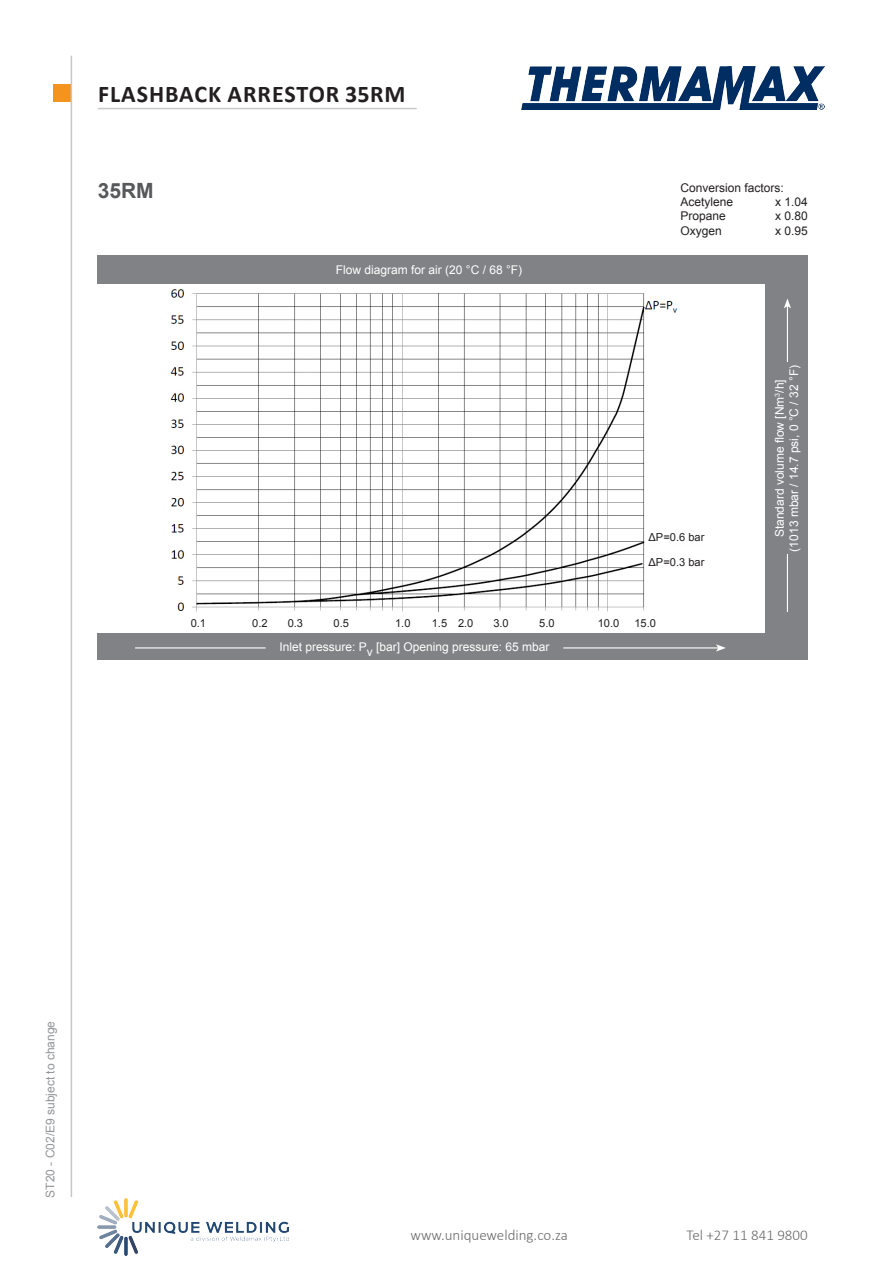
<style>
.page{position:relative;width:893px;height:1263px;background:#fff}
.page>*{position:absolute;margin:0;border:0;box-sizing:border-box;transform-origin:0 0}
.t1{font:700 24px "Calibri";letter-spacing:.04em;color:#231f20}
.t2{font:700 21px "Arial";color:#57585a}
.t3{font:300 15px "Calibri";color:#6b6b6e}
.t4{font:12px/14.4px "Arial";color:#fff;text-align:center}
.t5{font:12px/14.4px "Arial";color:#231f20}
.t6{font:12px "Arial";color:#939598}
.t7{font:11.1px "Arial";color:#231f20}
</style>
<div class="page">
<div style="left:53px;top:85px;width:17px;height:17px;background:#f4931d"></div>
<img style="left:521px;top:67px;width:303px;height:42px">
<hr style="left:71px;top:56px;width:1px;height:1141px;background:#c7c8ca">
<hr style="left:98px;top:108px;width:319px;height:1px;background:#c7c8ca">
<img style="left:98px;top:1198px;width:191px;height:57px">
<div style="left:98px;top:255px;width:710px;height:404px;background:#808285"></div>
<div style="left:97px;top:284px;width:667px;height:349px;background:#fff"></div>
<hr style="left:135px;top:647px;width:583px;height:1px;background:#fff">
<svg style="left:716px;top:644px;width:10px;height:8px"></svg>
<hr style="left:787px;top:306px;width:1px;height:306px;background:#fff">
<svg style="left:784px;top:298px;width:7px;height:10px"></svg>
<div style="left:267px;top:635px;width:295px;height:23px;background:#808285"></div>
<div style="left:766px;top:363px;width:41px;height:191px;background:#808285"></div>
<img style="left:170px;top:289px;width:507px;height:323px">
<div style="left:645px;top:558px;width:63px;height:12px;background:#fff"></div>
<div style="left:645px;top:533px;width:63px;height:12px;background:#fff"></div>
<h1 class="t1" style="left:98px;top:78px;width:309px">FLASHBACK ARRESTOR 35RM</h1>
<p class="t2" style="left:98px;top:177px;width:58px">35RM</p>
<p class="t4" style="left:336px;top:263px;width:188px">Flow diagram for air (20 °C / 68 °F)</p>
<p class="t5" style="left:680px;top:180px;width:105px">Conversion factors:<br>Acetylene</p>
<p class="t5" style="left:775px;top:195px;width:34px">x 1.04</p>
<p class="t5" style="left:680px;top:209px;width:47px">Propane</p>
<p class="t5" style="left:775px;top:209px;width:34px">x 0.80</p>
<p class="t5" style="left:680px;top:223px;width:43px">Oxygen</p>
<p class="t5" style="left:775px;top:223px;width:34px">x 0.95</p>
<p class="t7" style="left:648px;top:530px;width:57px">ΔP=0.6 bar</p>
<p class="t7" style="left:648px;top:555px;width:57px">ΔP=0.3 bar</p>
<p class="t4" style="left:772px;top:551px;width:188px;rotate:-90deg">Standard volume flow [Nm<sup>3</sup>/h] (1013 mbar / 14.7 psi, 0 °C / 32 °F)</p>
<p class="t7" style="left:191px;top:615px;width:17px">0.1</p>
<p class="t7" style="left:252px;top:615px;width:17px">0.2</p>
<p class="t7" style="left:288px;top:615px;width:17px">0.3</p>
<p class="t7" style="left:334px;top:615px;width:17px">0.5</p>
<p class="t7" style="left:395px;top:615px;width:17px">1.0</p>
<p class="t7" style="left:432px;top:615px;width:17px">1.5</p>
<p class="t7" style="left:458px;top:615px;width:17px">2.0</p>
<p class="t7" style="left:493px;top:615px;width:17px">3.0</p>
<p class="t7" style="left:539px;top:615px;width:17px">5.0</p>
<p class="t7" style="left:598px;top:615px;width:23px">10.0</p>
<p class="t7" style="left:634px;top:615px;width:23px">15.0</p>
<p class="t4" style="left:279px;top:640px;width:272px">Inlet pressure: Pv [bar] Opening pressure: 65 mbar</p>
<p class="t6" style="left:42px;top:1197px;width:178px;rotate:-90deg">ST20 - C02/E9 subject to change</p>
<p class="t3" style="left:411px;top:1226px;width:159px">www.uniquewelding.co.za</p>
<p class="t3" style="left:686px;top:1226px;width:123px">Tel +27 11 841 9800</p>
</div>
